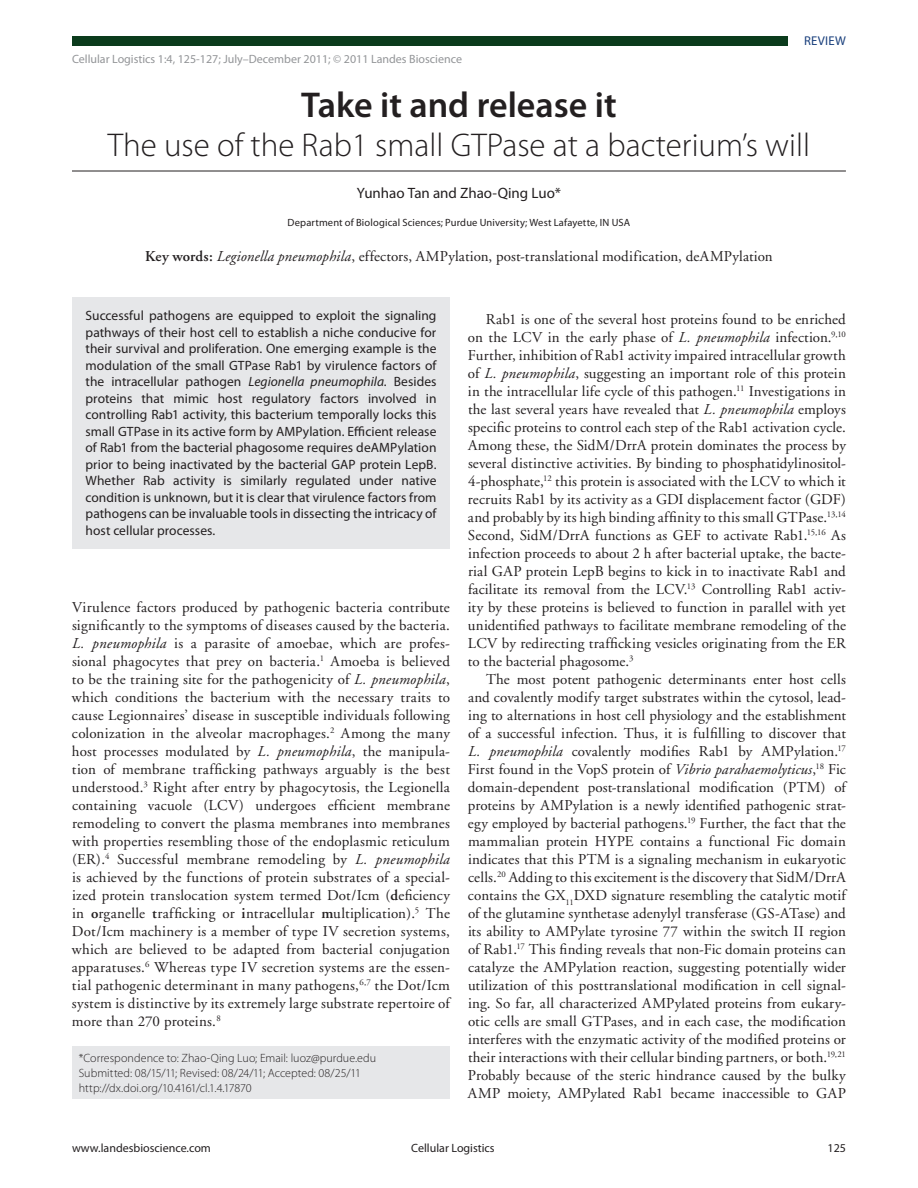
<style>
.page{position:relative;width:918px;height:1188px;background:#fff}
.page>*{position:absolute;margin:0;border:0;box-sizing:border-box;transform-origin:0 0}
.t1{font:600 36px "Myriad Pro";color:#231f20}
.t2{font:300 33px "Myriad Pro";color:#231f20}
.t3{font:15px/18px "Adobe Garamond";letter-spacing:.01em;color:#231f20;text-align:justify}
.t4{font:15px "Myriad Pro";color:#231f20}
.t5{font:13.5px/16.5px "Myriad Pro";color:#231f20;text-align:justify}
.t6{font:12.75px "Myriad Pro";letter-spacing:.02em;color:#193f7c}
.t7{font:300 12px/15px "Myriad Pro";color:#231f20}
.t8{font:12px "Myriad Pro";color:#939598}
.t9{font:12px "Myriad Pro";color:#231f20}
.t10{font:10.5px "Myriad Pro";letter-spacing:.015em;color:#231f20}
.s1{font-weight:600}
.s2{font-style:italic}
</style>
<div class="page">
<div style="left:72px;top:36px;width:715px;height:10px;background:#0b3b1c"></div>
<div style="left:72px;top:1046px;width:378px;height:53px;background:#e6e7e9"></div>
<div style="left:72px;top:297px;width:378px;height:251px;background:#e6e7e9"></div>
<hr style="left:72px;top:171px;width:774px;height:1px;background:#231f20">
<p class="t8" style="left:72px;top:52px;width:392px">Cellular Logistics 1:4, 125-127; July–December 2011; © 2011 Landes Bioscience</p>
<p class="t6" style="left:804px;top:32px;width:43px">REVIEW</p>
<h1 class="t1" style="left:301px;top:82px;width:317px">Take it and release it</h1>
<h2 class="t2" style="left:108px;top:125px;width:704px">The use of the Rab1 small GTPase at a bacterium’s will</h2>
<p class="t4" style="left:357px;top:184px;width:206px">Yunhao Tan and Zhao-Qing Luo*</p>
<p class="t10" style="left:288px;top:217px;width:344px">Department of Biological Sciences; Purdue University; West Lafayette, IN USA</p>
<p class="t3" style="left:145px;top:247px;width:629px"><span class="s1">Key words:</span> <span class="s2">Legionella pneumophila</span>, effectors, AMPylation, post-translational modification, deAMPylation</p>
<p class="t5" style="left:86px;top:307px;width:353px">Successful pathogens are equipped to exploit the signaling pathways of their host cell to establish a niche conducive for their survival and proliferation. One emerging example is the modulation of the small GTPase Rab1 by virulence factors of the intracellular pathogen <span class="s2">Legionella pneumophila</span>. Besides proteins that mimic host regulatory factors involved in controlling Rab1 activity, this bacterium temporally locks this small GTPase in its active form by AMPylation. Efficient release of Rab1 from the bacterial phagosome requires deAMPylation prior to being inactivated by the bacterial GAP protein LepB.<br>Whether Rab activity is similarly regulated under native condition is unknown, but it is clear that virulence factors from pathogens can be invaluable tools in dissecting the intricacy of host cellular processes.</p>
<p class="t3" style="left:72px;top:599px;width:380px">Virulence factors produced by pathogenic bacteria contribute significantly to the symptoms of diseases caused by the bacteria.<br><span class="s2">L. pneumophila</span> is a parasite of amoebae, which are profes&shy;sional phagocytes that prey on bacteria.<sup>1</sup> Amoeba is believed to be the training site for the pathogenicity of <span class="s2">L. pneumophila</span>, which conditions the bacterium with the necessary traits to cause Legionnaires’ disease in susceptible individuals following colonization in the alveolar macrophages.<sup>2</sup> Among the many host processes modulated by <span class="s2">L. pneumophila</span>, the manipula&shy;tion of membrane trafficking pathways arguably is the best understood.<sup>3</sup> Right after entry by phagocytosis, the Legionella containing vacuole (LCV) undergoes efficient membrane remodeling to convert the plasma membranes into membranes with properties resembling those of the endoplasmic reticulum (ER).<sup>4</sup> Successful membrane remodeling by <span class="s2">L. pneumophila </span>is achieved by the functions of protein substrates of a special&shy;ized protein translocation system termed Dot/Icm (<span class="s1">d</span>eficiency in <span class="s1">o</span>rganelle <span class="s1">t</span>rafficking or <span class="s1">i</span>ntra<span class="s1">c</span>ellular <span class="s1">m</span>ultiplication).<sup>5</sup> The Dot/Icm machinery is a member of type IV secretion systems, which are believed to be adapted from bacterial conjugation apparatuses.<sup>6</sup> Whereas type IV secretion systems are the essen&shy;tial pathogenic determinant in many pathogens,<sup>6,7</sup> the Dot/Icm system is distinctive by its extremely large substrate repertoire of more than 270 proteins.<sup>8</sup></p>
<p class="t7" style="left:79px;top:1050px;width:299px">*Correspondence to: Zhao-Qing Luo; Email: luoz@purdue.edu<br>Submitted: 08/15/11; Revised: 08/24/11; Accepted: 08/25/11 http://dx.doi.org/10.4161/cl.1.4.17870</p>
<p class="t3" style="left:468px;top:311px;width:379px;text-indent:18px">Rab1 is one of the several host proteins found to be enriched on the LCV in the early phase of <span class="s2">L. pneumophila</span> infection.<sup>9,10<br></sup>Further, inhibition of Rab1 activity impaired intracellular growth of <span class="s2">L. pneumophila</span>, suggesting an important role of this protein in the intracellular life cycle of this pathogen.<sup>11</sup> Investigations in the last several years have revealed that <span class="s2">L. pneumophila</span> employs specific proteins to control each step of the Rab1 activation cycle.<br>Among these, the SidM/DrrA protein dominates the process by several distinctive activities. By binding to phosphatidylinositol-4-phosphate,<sup>12</sup> this protein is associated with the LCV to which it recruits Rab1 by its activity as a GDI displacement factor (GDF) and probably by its high binding affinity to this small GTPase.<sup>13,14<br></sup>Second, SidM/DrrA functions as GEF to activate Rab1.<sup>15,16</sup> As infection proceeds to about 2 h after bacterial uptake, the bacte&shy;rial GAP protein LepB begins to kick in to inactivate Rab1 and facilitate its removal from the LCV.<sup>13</sup> Controlling Rab1 activ&shy;ity by these proteins is believed to function in parallel with yet unidentified pathways to facilitate membrane remodeling of the LCV by redirecting trafficking vesicles originating from the ER to the bacterial phagosome.<sup>3</sup></p>
<p class="t3" style="left:468px;top:671px;width:380px;text-indent:18px">The most potent pathogenic determinants enter host cells and covalently modify target substrates within the cytosol, lead&shy;ing to alternations in host cell physiology and the establishment of a successful infection. Thus, it is fulfilling to discover that <span class="s2">L. pneumophila</span> covalently modifies Rab1 by AMPylation.<sup>17<br></sup>First found in the VopS protein of <span class="s2">Vibrio parahaemolyticus</span>,<sup>18</sup> Fic domain-dependent post-translational modification (PTM) of proteins by AMPylation is a newly identified pathogenic strat&shy;egy employed by bacterial pathogens.<sup>19</sup> Further, the fact that the mammalian protein HYPE contains a functional Fic domain indicates that this PTM is a signaling mechanism in eukaryotic cells.<sup>20</sup> Adding to this excitement is the discovery that SidM/DrrA contains the GX<sub>11</sub>DXD signature resembling the catalytic motif of the glutamine synthetase adenylyl transferase (GS-ATase) and its ability to AMPylate tyrosine 77 within the switch II region of Rab1.<sup>17</sup> This finding reveals that non-Fic domain proteins can catalyze the AMPylation reaction, suggesting potentially wider utilization of this posttranslational modification in cell signal&shy;ing. So far, all characterized AMPylated proteins from eukary&shy;otic cells are small GTPases, and in each case, the modification interferes with the enzymatic activity of the modified proteins or their interactions with their cellular binding partners, or both.<sup>19,21<br></sup>Probably because of the steric hindrance caused by the bulky AMP moiety, AMPylated Rab1 became inaccessible to GAP</p>
<p class="t9" style="left:72px;top:1141px;width:140px">www.landesbioscience.com</p>
<p class="t9" style="left:411px;top:1141px;width:85px">Cellular Logistics</p>
<p class="t9" style="left:828px;top:1141px;width:20px">125</p>
</div>
